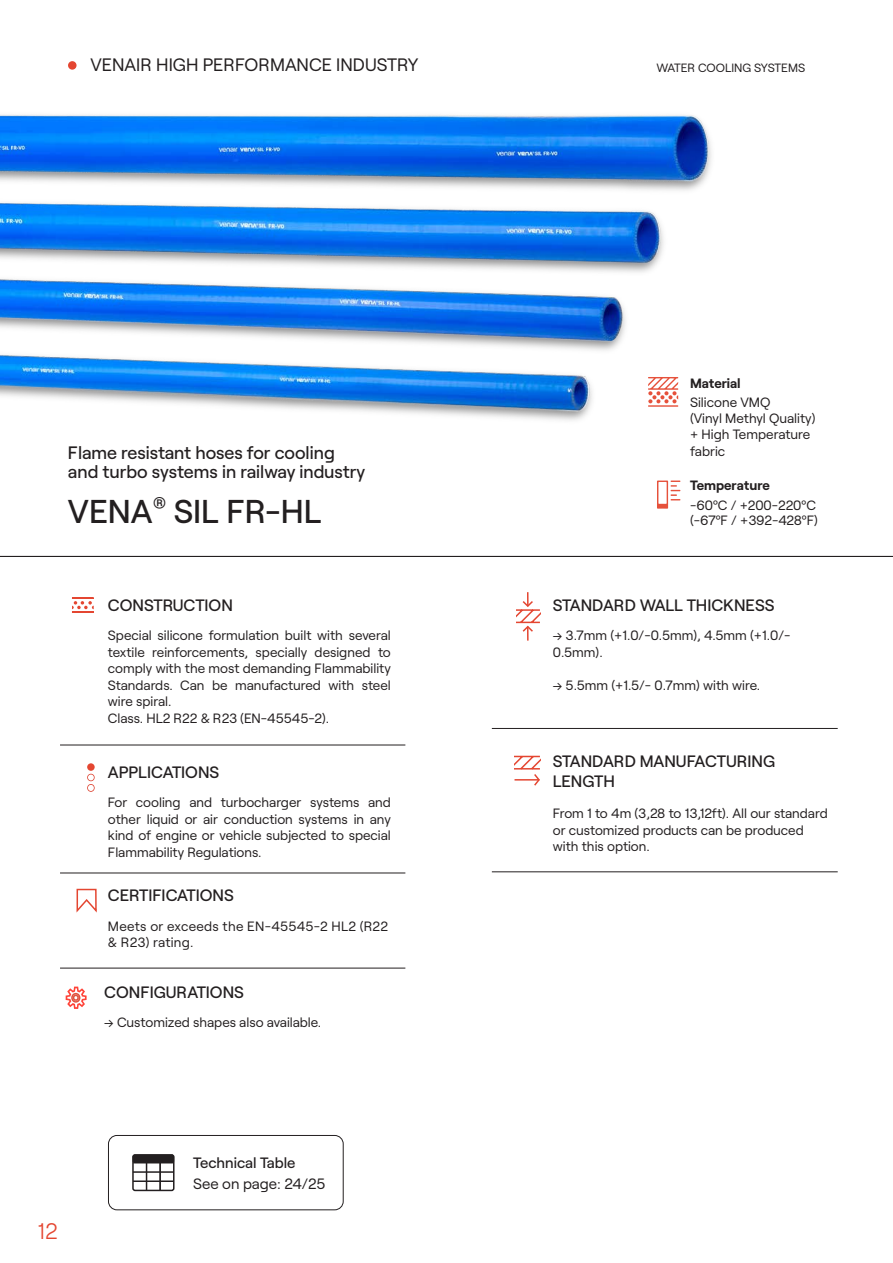
<style>
.page{position:relative;width:893px;height:1263px;background:#fff}
.page>*{position:absolute;margin:0;border:0;box-sizing:border-box;transform-origin:0 0}
.t1{font:500 33px "Roobert";color:#231f20}
.t2{font:300 22.5px "Roobert";color:#e44631}
.t3{font:500 18px "Roobert";color:#231f20}
.t4{font:18px "Roobert";color:#231f20}
.t5{font:500 16.5px "Roobert";color:#231f20}
.t6{font:15px "Roobert";color:#231f20}
.t7{font:500 15px "Roobert";color:#231f20}
.t8{font:13.5px/16.5px "Roobert";color:#231f20}
.t9{font:13.5px/16.5px "Roobert";letter-spacing:.02em;color:#231f20}
.t10{font:12px "Roobert";color:#231f20}
.s1{font-weight:700}
</style>
<div class="page">
<img style="left:0;top:114px;width:712px;height:307px">
<hr style="left:60px;top:745px;width:345px;height:1px;background:#231f20">
<hr style="left:60px;top:873px;width:345px;height:1px;background:#231f20">
<hr style="left:492px;top:728px;width:346px;height:1px;background:#231f20">
<hr style="left:492px;top:871px;width:346px;height:1px;background:#231f20">
<div style="left:108px;top:1135px;width:236px;height:75px;border:1px solid #231f20;border-radius:9px"></div>
<div style="left:132px;top:1154px;width:43px;height:37px;border:2px solid #231f20;border-radius:2px"></div>
<svg style="left:146px;top:1163px;width:1px;height:28px"></svg>
<hr style="left:159px;top:1162px;width:2px;height:29px;background:#231f20">
<hr style="left:133px;top:1171px;width:41px;height:2px;background:#231f20">
<hr style="left:133px;top:1162px;width:41px;height:1px;background:#231f20">
<hr style="left:133px;top:1180px;width:41px;height:2px;background:#231f20">
<div style="left:133px;top:1154px;width:41px;height:9px;background:#231f20;border-radius:2px"></div>
<hr style="left:0;top:556px;width:893px;height:1px;background:#231f20">
<div style="left:68px;top:61px;width:9px;height:9px;background:#e44631;border-radius:50%"></div>
<svg style="left:648px;top:377px;width:30px;height:30px"></svg>
<svg style="left:657px;top:480px;width:23px;height:29px"></svg>
<svg style="left:72px;top:601px;width:22px;height:8px"></svg>
<hr style="left:72px;top:611px;width:22px;height:2px;background:#e44631">
<hr style="left:72px;top:597px;width:22px;height:2px;background:#e44631">
<svg style="left:516px;top:592px;width:24px;height:49px"></svg>
<div style="left:87px;top:763px;width:8px;height:8px;background:#e44631;border-radius:50%"></div>
<svg style="left:87px;top:774px;width:8px;height:18px"></svg>
<svg style="left:76px;top:888px;width:21px;height:25px"></svg>
<svg style="left:514px;top:755px;width:27px;height:31px"></svg>
<svg style="left:66px;top:986px;width:21px;height:23px"></svg>
<hr style="left:60px;top:968px;width:345px;height:1px;background:#231f20">
<p class="t4" style="left:91px;top:51px;width:329px">VENAIR HIGH PERFORMANCE INDUSTRY</p>
<p class="t10" style="left:657px;top:58px;width:150px">WATER COOLING SYSTEMS</p>
<p class="t3" style="left:68px;top:438px;width:268px">Flame resistant hoses for cooling</p>
<p class="t3" style="left:68px;top:458px;width:299px">and turbo systems in railway industry</p>
<p class="t1" style="left:68px;top:486px;width:255px">VENA<sup>®</sup> SIL FR-HL</p>
<p class="t5" style="left:108px;top:592px;width:126px">CONSTRUCTION</p>
<p class="t8" style="left:108px;top:626px;width:284px;text-align:justify">Special silicone formulation built with several textile reinforcements, specially designed to comply with the most demanding Flammability Standards. Can be manufactured with steel wire spiral.</p>
<p class="t8" style="left:108px;top:709px;width:223px">Class. HL2 R22 &amp; R23 (EN-45545-2).</p>
<p class="t5" style="left:108px;top:759px;width:113px">APPLICATIONS</p>
<p class="t8" style="left:108px;top:793px;width:284px;text-align:justify">For cooling and turbocharger systems and other liquid or air conduction systems in any kind of engine or vehicle subjected to special Flammability Regulations.</p>
<p class="t5" style="left:108px;top:883px;width:127px">CERTIFICATIONS</p>
<p class="t9" style="left:108px;top:917px;width:282px">Meets or exceeds the EN-45545-2 HL2 (R22 &amp; R23) rating.</p>
<p class="t5" style="left:104px;top:979px;width:141px">CONFIGURATIONS</p>
<p class="t8" style="left:104px;top:1013px;width:218px">→ Customized shapes also available.</p>
<p class="t2" style="left:38px;top:1214px;width:21px">12</p>
<p class="t7" style="left:193px;top:1151px;width:104px">Technical Table</p>
<p class="t6" style="left:193px;top:1172px;width:134px">See on page: 24/25</p>
<p class="t8" style="left:690px;top:372px;width:82px;line-height:18.9px"><span class="s1">Material<br></span>Silicone VMQ</p>
<p class="t8" style="left:690px;top:409px;width:127px">(Vinyl Methyl Quality) + High Temperature fabric</p>
<p class="t8" style="left:690px;top:474px;width:127px;line-height:20.5px"><span class="s1">Temperature<br></span>-60ºC / +200-220ºC</p>
<p class="t8" style="left:690px;top:511px;width:129px">(-67ºF / +392-428ºF)</p>
<p class="t5" style="left:553px;top:592px;width:223px">STANDARD WALL THICKNESS</p>
<p class="t8" style="left:553px;top:626px;width:239px">→ 3.7mm (+1.0/-0.5mm), 4.5mm (+1.0/-<br>0.5mm).</p>
<p class="t8" style="left:553px;top:676px;width:209px">→ 5.5mm (+1.5/- 0.7mm) with wire.</p>
<p class="t5" style="left:553px;top:749px;width:224px">STANDARD MANUFACTURING</p>
<p class="t5" style="left:553px;top:769px;width:64px">LENGTH</p>
<p class="t8" style="left:553px;top:804px;width:276px">From 1 to 4m (3,28 to 13,12ft). All our standard or customized products can be produced with this option.</p>
</div>
